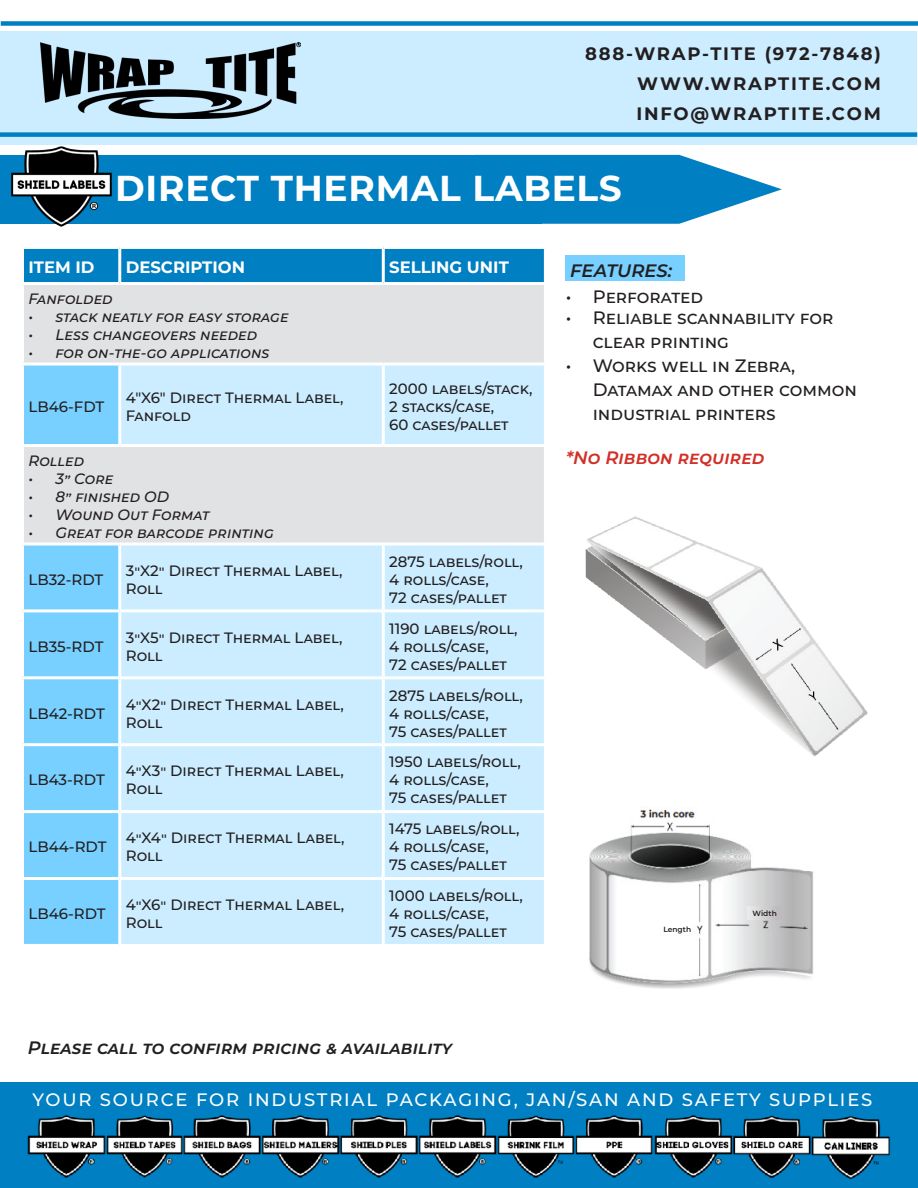
<style>
.page{position:relative;width:918px;height:1188px;background:#fff}
.page>*{position:absolute;margin:0;border:0;box-sizing:border-box;transform-origin:0 0}
.t1{font:700 36px "Montserrat";letter-spacing:.02em;color:#fff}
.t2{font:500 18px/24px "Montserrat";color:#231f20}
.t3{font:500 18px "Montserrat";letter-spacing:.1em;color:#fff}
.t4{font:700 18px "Montserrat";letter-spacing:.1em;color:#231f20}
.t5{font:italic 600 18px "Montserrat";color:#211f1f}
.t6{font:italic 600 18px "Montserrat";color:#d12f27}
.t7{font:italic 600 18px "Montserrat";color:#231f20}
.t8{font:700 16.5px "Montserrat";color:#fff}
.t9{font:500 15px/18px "Montserrat";color:#231f20}
.t10{font:italic 500 15px "Montserrat";color:#231f20}
.t11{font:600 7.5px "Montserrat";color:#231f20}
</style>
<div class="page">
<div style="left:566px;top:255px;width:119px;height:26px;background:#77d0ff"></div>
<div style="left:24px;top:249px;width:520px;height:33px;background:#007fc2"></div>
<div style="left:24px;top:285px;width:520px;height:78px;background:#e1e2e4"></div>
<svg style="left:24px;top:366px;width:96px;height:578px;fill:#77d0ff"></svg>
<svg style="left:120px;top:366px;width:424px;height:578px;fill:#cbedff"></svg>
<hr style="left:118px;top:249px;width:3px;height:33px;background:#fff">
<hr style="left:382px;top:249px;width:3px;height:33px;background:#fff">
<hr style="left:118px;top:366px;width:3px;height:78px;background:#fff">
<hr style="left:382px;top:366px;width:3px;height:78px;background:#fff">
<hr style="left:21px;top:444px;width:99px;height:3px;background:#fff">
<hr style="left:120px;top:444px;width:263px;height:3px;background:#fff">
<hr style="left:383px;top:444px;width:164px;height:3px;background:#fff">
<hr style="left:21px;top:543px;width:99px;height:3px;background:#fff">
<hr style="left:120px;top:543px;width:263px;height:3px;background:#fff">
<hr style="left:118px;top:546px;width:3px;height:63px;background:#fff">
<hr style="left:383px;top:543px;width:164px;height:3px;background:#fff">
<hr style="left:382px;top:546px;width:3px;height:63px;background:#fff">
<hr style="left:21px;top:609px;width:99px;height:3px;background:#fff">
<hr style="left:120px;top:609px;width:263px;height:3px;background:#fff">
<hr style="left:118px;top:612px;width:3px;height:64px;background:#fff">
<hr style="left:383px;top:609px;width:164px;height:3px;background:#fff">
<hr style="left:382px;top:612px;width:3px;height:64px;background:#fff">
<hr style="left:21px;top:676px;width:99px;height:3px;background:#fff">
<hr style="left:120px;top:676px;width:263px;height:3px;background:#fff">
<hr style="left:118px;top:679px;width:3px;height:64px;background:#fff">
<hr style="left:383px;top:676px;width:164px;height:3px;background:#fff">
<hr style="left:382px;top:679px;width:3px;height:64px;background:#fff">
<hr style="left:21px;top:743px;width:99px;height:3px;background:#fff">
<hr style="left:120px;top:743px;width:263px;height:3px;background:#fff">
<hr style="left:118px;top:746px;width:3px;height:64px;background:#fff">
<hr style="left:383px;top:743px;width:164px;height:3px;background:#fff">
<hr style="left:382px;top:746px;width:3px;height:64px;background:#fff">
<hr style="left:21px;top:810px;width:99px;height:3px;background:#fff">
<hr style="left:120px;top:810px;width:263px;height:3px;background:#fff">
<hr style="left:118px;top:813px;width:3px;height:64px;background:#fff">
<hr style="left:383px;top:810px;width:164px;height:3px;background:#fff">
<hr style="left:382px;top:813px;width:3px;height:64px;background:#fff">
<hr style="left:21px;top:877px;width:99px;height:3px;background:#fff">
<hr style="left:120px;top:877px;width:263px;height:3px;background:#fff">
<hr style="left:118px;top:880px;width:3px;height:64px;background:#fff">
<hr style="left:383px;top:877px;width:164px;height:3px;background:#fff">
<hr style="left:382px;top:880px;width:3px;height:64px;background:#fff">
<svg style="left:542px;top:155px;width:240px;height:69px"></svg>
<div style="left:1px;top:31px;width:916px;height:114px;background:#cbedff"></div>
<div style="left:1px;top:21px;width:917px;height:5px;background:#007fc2"></div>
<div style="left:0;top:132px;width:917px;height:5px;background:#007fc2"></div>
<img style="left:40px;top:43px;width:261px;height:75px">
<div style="left:0;top:155px;width:542px;height:69px;background:#007fc2"></div>
<div style="left:0;top:1082px;width:918px;height:106px;background:#007fc2"></div>
<img style="left:27px;top:1115px;width:863px;height:65px">
<img style="left:7px;top:132px;width:108px;height:95px">
<img style="left:585px;top:516px;width:283px;height:241px">
<img style="left:589px;top:809px;width:225px;height:180px">
<div style="left:656px;top:921px;width:36px;height:13px;background:#fff"></div>
<svg style="left:748px;top:906px;width:35px;height:13px"></svg>
<p class="t4" style="left:585px;top:41px;width:297px">888-WRAP-TITE (972-7848)</p>
<p class="t4" style="left:637px;top:71px;width:245px">WWW.WRAPTITE.COM</p>
<p class="t4" style="left:636px;top:101px;width:246px">INFO@WRAPTITE.COM</p>
<p class="t1" style="left:115px;top:162px;width:508px">DIRECT THERMAL LABELS</p>
<p class="t8" style="left:28px;top:256px;width:68px">ITEM ID</p>
<p class="t8" style="left:126px;top:256px;width:121px">DESCRIPTION</p>
<p class="t8" style="left:389px;top:256px;width:121px">SELLING UNIT</p>
<p class="t10" style="left:28px;top:288px;width:86px">Fanfolded</p>
<p class="t10" style="left:28px;top:306px;width:262px">• stack neatly for easy storage</p>
<p class="t10" style="left:28px;top:324px;width:230px">• Less changeovers needed</p>
<p class="t10" style="left:28px;top:342px;width:242px">• for on-the-go applications</p>
<p class="t9" style="left:28px;top:397px;width:77px">LB46-FDT</p>
<p class="t9" style="left:126px;top:388px;width:219px">4"X6" Direct Thermal Label,</p>
<p class="t9" style="left:126px;top:406px;width:67px">Fanfold</p>
<p class="t10" style="left:28px;top:450px;width:57px">Rolled</p>
<p class="t10" style="left:28px;top:468px;width:87px">• 3” Core</p>
<p class="t10" style="left:28px;top:486px;width:142px">• 8” finished OD</p>
<p class="t10" style="left:28px;top:504px;width:183px">• Wound Out Format</p>
<p class="t10" style="left:28px;top:522px;width:247px">• Great for barcode printing</p>
<p class="t9" style="left:28px;top:570px;width:76px">LB32-RDT</p>
<p class="t9" style="left:126px;top:561px;width:218px">3"X2" Direct Thermal Label,<br>Roll</p>
<p class="t9" style="left:28px;top:637px;width:76px">LB35-RDT</p>
<p class="t9" style="left:126px;top:628px;width:218px">3"X5" Direct Thermal Label,<br>Roll</p>
<p class="t9" style="left:28px;top:704px;width:78px">LB42-RDT</p>
<p class="t9" style="left:126px;top:695px;width:220px">4"X2" Direct Thermal Label,<br>Roll</p>
<p class="t9" style="left:28px;top:771px;width:78px">LB43-RDT</p>
<p class="t9" style="left:126px;top:762px;width:220px">4"X3" Direct Thermal Label,<br>Roll</p>
<p class="t9" style="left:28px;top:837px;width:80px">LB44-RDT</p>
<p class="t9" style="left:126px;top:828px;width:220px">4"X4" Direct Thermal Label,<br>Roll</p>
<p class="t9" style="left:28px;top:904px;width:79px">LB46-RDT</p>
<p class="t9" style="left:126px;top:895px;width:220px">4"X6" Direct Thermal Label,<br>Roll</p>
<p class="t9" style="left:389px;top:379px;width:145px">2000 labels/stack,<br>2 stacks/case,</p>
<p class="t9" style="left:389px;top:415px;width:121px">60 cases/pallet</p>
<p class="t9" style="left:389px;top:552px;width:135px">2875 labels/roll,</p>
<p class="t9" style="left:389px;top:570px;width:101px">4 rolls/case,</p>
<p class="t9" style="left:389px;top:588px;width:119px">72 cases/pallet</p>
<p class="t9" style="left:389px;top:619px;width:130px">1190 labels/roll,</p>
<p class="t9" style="left:389px;top:637px;width:101px">4 rolls/case,</p>
<p class="t9" style="left:389px;top:655px;width:119px">72 cases/pallet</p>
<p class="t9" style="left:389px;top:686px;width:135px">2875 labels/roll,</p>
<p class="t9" style="left:389px;top:704px;width:101px">4 rolls/case,</p>
<p class="t9" style="left:389px;top:722px;width:119px">75 cases/pallet</p>
<p class="t9" style="left:389px;top:753px;width:133px">1950 labels/roll,</p>
<p class="t9" style="left:389px;top:771px;width:101px">4 rolls/case,</p>
<p class="t9" style="left:389px;top:789px;width:119px">75 cases/pallet</p>
<p class="t9" style="left:389px;top:819px;width:132px">1475 labels/roll,</p>
<p class="t9" style="left:389px;top:837px;width:101px">4 rolls/case,</p>
<p class="t9" style="left:389px;top:855px;width:119px">75 cases/pallet</p>
<p class="t9" style="left:389px;top:886px;width:135px">1000 labels/roll,</p>
<p class="t9" style="left:389px;top:904px;width:101px">4 rolls/case,</p>
<p class="t9" style="left:389px;top:922px;width:119px">75 cases/pallet</p>
<p class="t7" style="left:570px;top:258px;width:104px">FEATURES:</p>
<p class="t2" style="left:566px;top:283px;width:139px">• Perforated</p>
<p class="t2" style="left:593px;top:305px;width:242px;text-indent:-27px">• Reliable scannability for clear printing</p>
<p class="t2" style="left:593px;top:353px;width:266px;text-indent:-27px">• Works well in Zebra,<br>Datamax and other common industrial printers</p>
<p class="t6" style="left:566px;top:445px;width:200px">*No Ribbon required</p>
<p class="t11" style="left:663px;top:924px;width:29px">Length</p>
<p class="t11" style="left:753px;top:908px;width:26px">Width</p>
<p class="t5" style="left:28px;top:1035px;width:426px">Please call to confirm pricing &amp; availability</p>
<p class="t3" style="left:33px;top:1087px;width:841px">YOUR SOURCE FOR INDUSTRIAL PACKAGING, JAN/SAN AND SAFETY SUPPLIES</p>
</div>
